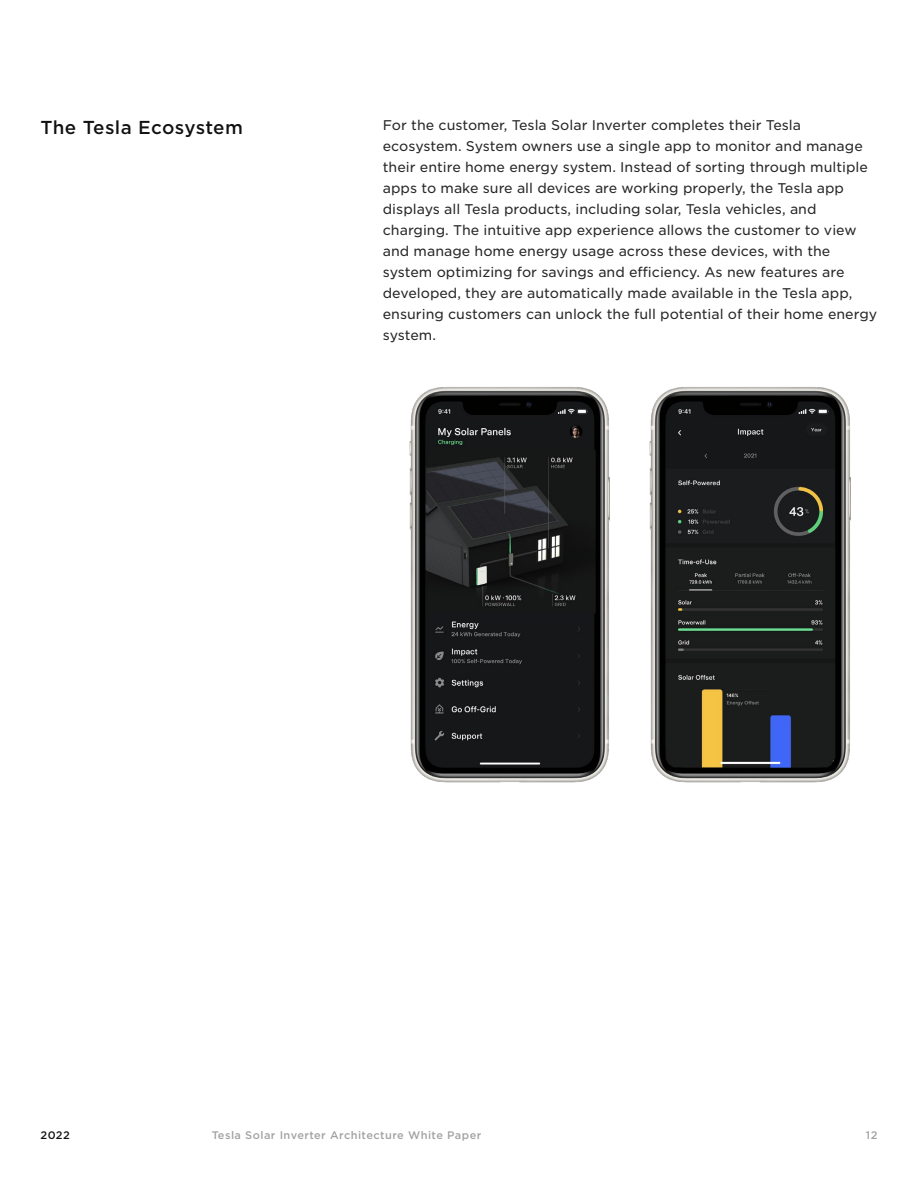
<style>
.page{position:relative;width:918px;height:1188px;background:#fff}
.page>*{position:absolute;margin:0;border:0;box-sizing:border-box;transform-origin:0 0}
.t1{font:500 18px "Gotham S Sm";letter-spacing:.01em;color:#111}
.t2{font:13.5px/21px "Gotham S Sm";color:#262626}
.t3{font:500 10.5px "Gotham S Sm";letter-spacing:.04em;color:#a19fa0}
.t4{font:500 10.5px "Gotham S Sm";color:#111}
</style>
<div class="page">
<img style="left:409px;top:387px;width:201px;height:396px">
<img style="left:649px;top:387px;width:202px;height:396px">
<h1 class="t1" style="left:40px;top:115px;width:204px">The Tesla Ecosystem</h1>
<p class="t2" style="left:383px;top:114px;width:496px">For the customer, Tesla Solar Inverter completes their Tesla ecosystem. System owners use a single app to monitor and manage their entire home energy system. Instead of sorting through multiple apps to make sure all devices are working properly, the Tesla app displays all Tesla products, including solar, Tesla vehicles, and charging. The intuitive app experience allows the customer to view and manage home energy usage across these devices, with the system optimizing for savings and efficiency. As new features are developed, they are automatically made available in the Tesla app, ensuring customers can unlock the full potential of their home energy system.</p>
<p class="t4" style="left:40px;top:1128px;width:31px">2022</p>
<p class="t3" style="left:212px;top:1128px;width:271px">Tesla Solar Inverter Architecture White Paper</p>
<p class="t3" style="left:866px;top:1128px;width:13px">12</p>
</div>
